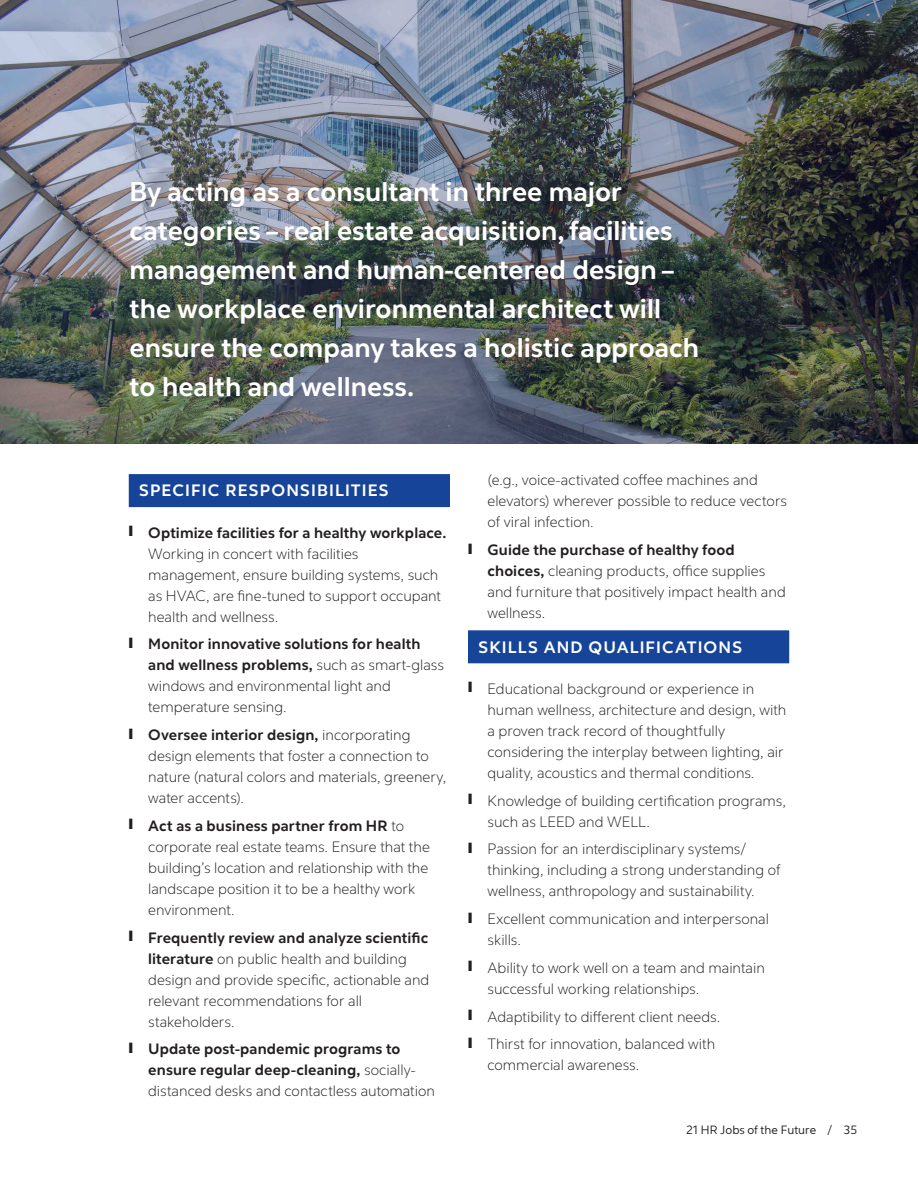
<style>
.page{position:relative;width:918px;height:1188px;background:#fff}
.page>*{position:absolute;margin:0;border:0;box-sizing:border-box;transform-origin:0 0}
.t1{font:700 27px/39px "Cognizant Sans";color:#fff}
.t2{font:700 16.5px "Cognizant Sans";letter-spacing:.065em;color:#fff}
.t3{font:300 15px/21px "Cognizant Sans";letter-spacing:-.005em;color:#231f20}
.t4{font:700 15px/21px "Cognizant Sans";letter-spacing:.01em;color:#231f20}
.t5{font:12px "Cognizant Sans";color:#231f20}
.s1{font-weight:700}
.s2{font-weight:300}
</style>
<div class="page">
<img style="left:0;top:0;width:918px;height:443px">
<div style="left:129px;top:474px;width:321px;height:33px;background:#164499"></div>
<div style="left:468px;top:630px;width:321px;height:33px;background:#164499"></div>
<p class="t1" style="left:130px;top:172px;width:571px">By acting as a consultant in three major categories – real estate acquisition, facilities management and human-centered design – the workplace environmental architect will ensure the company takes a holistic approach to health and wellness.</p>
<p class="t2" style="left:139px;top:480px;width:251px">SPECIFIC RESPONSIBILITIES</p>
<p class="t3" style="left:148px;top:522px;width:300px;text-indent:-20px">❙ <span class="s1">Optimize facilities for a healthy workplace.<br></span>Working in concert with facilities management, ensure building systems, such as HVAC, are fine-tuned to support occupant health and wellness.</p>
<p class="t3" style="left:148px;top:634px;width:297px;text-indent:-20px">❙ <span class="s1">Monitor innovative solutions for health and wellness problems,</span> such as smart-glass windows and environmental light and temperature sensing.</p>
<p class="t3" style="left:148px;top:725px;width:300px;text-indent:-20px">❙ <span class="s1">Oversee interior design,</span> incorporating design elements that foster a connection to nature (natural colors and materials, greenery, water accents).</p>
<p class="t3" style="left:148px;top:815px;width:283px;text-indent:-20px">❙ <span class="s1">Act as a business partner from HR</span> to corporate real estate teams. Ensure that the building’s location and relationship with the landscape position it to be a healthy work environment.</p>
<p class="t3" style="left:148px;top:927px;width:283px;text-indent:-20px">❙ <span class="s1">Frequently review and analyze scientific literature</span> on public health and building design and provide specific, actionable and relevant recommendations for all stakeholders.</p>
<p class="t4" style="left:148px;top:1039px;width:288px;text-indent:-20px">❙ Update post-pandemic programs to ensure regular deep-cleaning, <span class="s2">socially&shy;distanced desks and contactless automation</span></p>
<p class="t3" style="left:488px;top:470px;width:301px">(e.g., voice-activated coffee machines and elevators) wherever possible to reduce vectors of viral infection.</p>
<p class="t3" style="left:488px;top:540px;width:300px;text-indent:-20px">❙ <span class="s1">Guide the purchase of healthy food choices,</span> cleaning products, office supplies and furniture that positively impact health and wellness.</p>
<p class="t2" style="left:478px;top:636px;width:265px">SKILLS AND QUALIFICATIONS</p>
<p class="t3" style="left:488px;top:678px;width:300px;text-indent:-20px">❙ Educational background or experience in human wellness, architecture and design, with a proven track record of thoughtfully considering the interplay between lighting, air quality, acoustics and thermal conditions.</p>
<p class="t3" style="left:488px;top:790px;width:300px;text-indent:-20px">❙ Knowledge of building certification programs, such as LEED and WELL.</p>
<p class="t3" style="left:488px;top:839px;width:295px;text-indent:-20px">❙ Passion for an interdisciplinary systems/ thinking, including a strong understanding of wellness, anthropology and sustainability.</p>
<p class="t3" style="left:488px;top:909px;width:283px;text-indent:-20px">❙ Excellent communication and interpersonal skills.</p>
<p class="t3" style="left:488px;top:957px;width:279px;text-indent:-20px">❙ Ability to work well on a team and maintain successful working relationships.</p>
<p class="t3" style="left:468px;top:1003px;width:254px;line-height:27.8px">❙ Adaptibility to different client needs. ❙ Thirst for innovation, balanced with</p>
<p class="t3" style="left:488px;top:1055px;width:153px">commercial awareness.</p>
<p class="t5" style="left:687px;top:1123px;width:172px">21 HR Jobs of the Future / 35</p>
</div>
